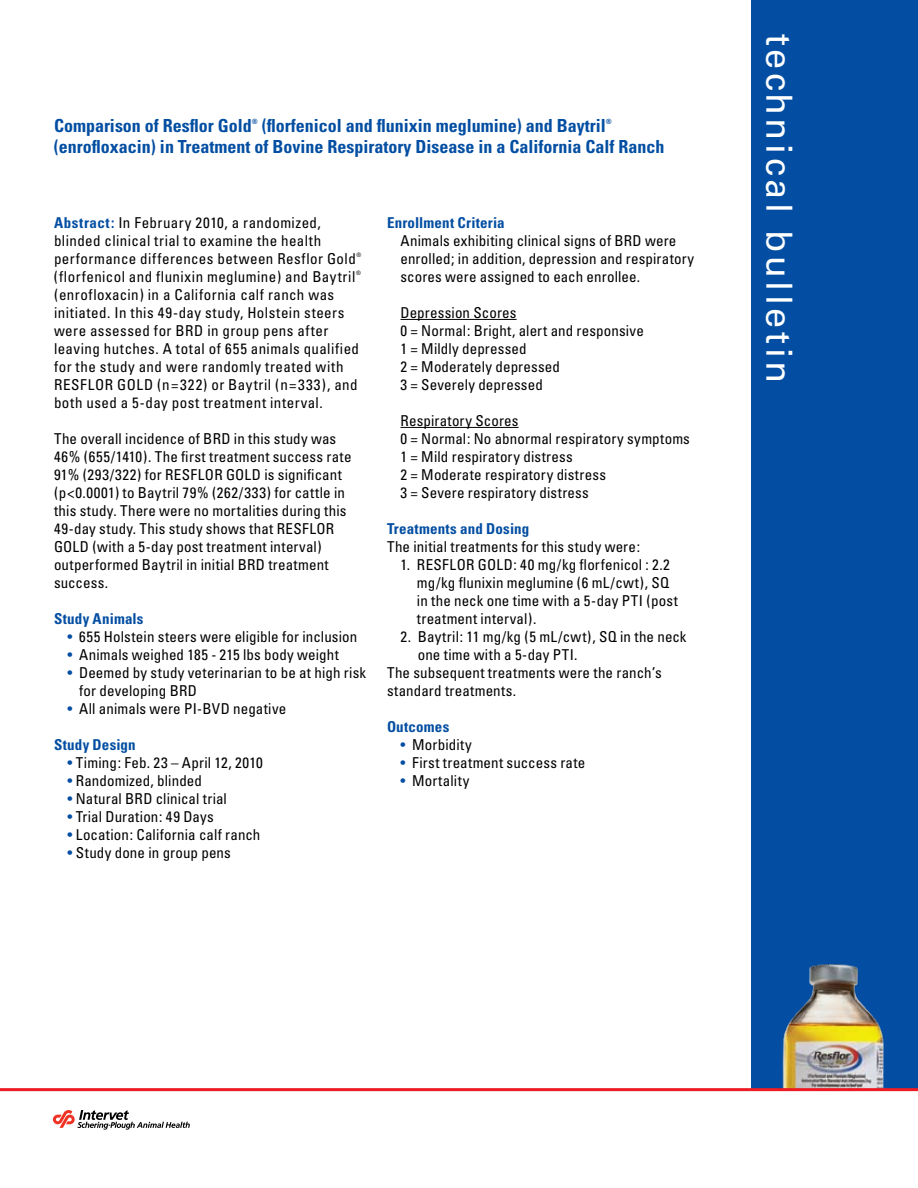
<style>
.page{position:relative;width:918px;height:1188px;background:#fff}
.page>*{position:absolute;margin:0;border:0;box-sizing:border-box;transform-origin:0 0}
.t1{font:36px "Univers";letter-spacing:.1em;color:#fff}
.t2{font:700 condensed 18px "Univers";color:#034ea2}
.t3{font:condensed 15px/18px "Univers";letter-spacing:.015em;color:#000}
.t4{font:700 condensed 15px "Univers";letter-spacing:.015em;color:#034ea2}
.t5{font:700 condensed 7.2px "Univers";color:#034ea2}
.t6{font:condensed 6px "Univers";color:#000}
.s1{font-weight:700;color:#034ea2}
.s2{color:#034ea2}
</style>
<div class="page">
<div style="left:752px;top:0;width:166px;height:1089px;background:#034ea2"></div>
<hr style="left:400px;top:319px;width:117px;height:1px;background:#000">
<hr style="left:400px;top:427px;width:119px;height:1px;background:#000">
<svg style="left:53px;top:1110px;width:137px;height:20px"></svg>
<img style="left:751px;top:938px;width:133px;height:150px">
<hr style="left:0;top:1088px;width:918px;height:3px;background:#ed1c24">
<p class="t2" style="left:54px;top:114px;width:199px">Comparison of Resflor Gold</p>
<p class="t5" style="left:252px;top:117px;width:7px">®</p>
<p class="t2" style="left:262px;top:114px;width:345px">(florfenicol and flunixin meglumine) and Baytril</p>
<p class="t5" style="left:606px;top:117px;width:7px">®</p>
<p class="t2" style="left:54px;top:136px;width:612px">(enrofloxacin) in Treatment of Bovine Respiratory Disease in a California Calf Ranch</p>
<p class="t3" style="left:54px;top:213px;width:303px"><span class="s1">Abstract:</span> In February 2010, a randomized, blinded clinical trial to examine the health performance differences between Resflor Gold</p>
<p class="t6" style="left:357px;top:251px;width:6px">®</p>
<p class="t3" style="left:54px;top:267px;width:303px">(florfenicol and flunixin meglumine) and Baytril</p>
<p class="t6" style="left:356px;top:269px;width:6px">®</p>
<p class="t3" style="left:54px;top:285px;width:307px">(enrofloxacin) in a California calf ranch was initiated. In this 49-day study, Holstein steers were assessed for BRD in group pens after leaving hutches. A total of 655 animals qualified for the study and were randomly treated with RESFLOR GOLD (n=322) or Baytril (n=333), and both used a 5-day post treatment interval.</p>
<p class="t3" style="left:54px;top:429px;width:299px">The overall incidence of BRD in this study was 46% (655/1410). The first treatment success rate 91% (293/322) for RESFLOR GOLD is significant (p&lt;0.0001) to Baytril 79% (262/333) for cattle in this study. There were no mortalities during this 49-day study. This study shows that RESFLOR GOLD (with a 5-day post treatment interval) outperformed Baytril in initial BRD treatment success.</p>
<p class="t4" style="left:54px;top:609px;width:91px">Study Animals</p>
<p class="t3" style="left:68px;top:627px;width:291px"><span class="s2">•</span> 655 Holstein steers were eligible for inclusion</p>
<p class="t3" style="left:68px;top:645px;width:273px"><span class="s2">•</span> Animals weighed 185 - 215 lbs body weight</p>
<p class="t3" style="left:79px;top:663px;width:289px;text-indent:-12px"><span class="s2">•</span> Deemed by study veterinarian to be at high risk for developing BRD</p>
<p class="t3" style="left:68px;top:699px;width:220px"><span class="s2">•</span> All animals were PI-BVD negative</p>
<p class="t4" style="left:54px;top:735px;width:83px">Study Design</p>
<p class="t3" style="left:68px;top:753px;width:197px"><span class="s2">•</span> Timing: Feb. 23 – April 12, 2010</p>
<p class="t3" style="left:68px;top:771px;width:136px"><span class="s2">•</span> Randomized, blinded</p>
<p class="t3" style="left:68px;top:789px;width:161px"><span class="s2">•</span> Natural BRD clinical trial</p>
<p class="t3" style="left:68px;top:807px;width:148px"><span class="s2">•</span> Trial Duration: 49 Days</p>
<p class="t3" style="left:68px;top:825px;width:194px"><span class="s2">•</span> Location: California calf ranch</p>
<p class="t3" style="left:68px;top:843px;width:165px"><span class="s2">•</span> Study done in group pens</p>
<p class="t4" style="left:387px;top:213px;width:119px">Enrollment Criteria</p>
<p class="t3" style="left:400px;top:231px;width:295px">Animals exhibiting clinical signs of BRD were enrolled; in addition, depression and respiratory scores were assigned to each enrollee.</p>
<p class="t3" style="left:400px;top:303px;width:245px">Depression Scores<br>0 = Normal: Bright, alert and responsive<br>1 = Mildly depressed<br>2 = Moderately depressed<br>3 = Severely depressed</p>
<p class="t3" style="left:400px;top:411px;width:291px">Respiratory Scores<br>0 = Normal: No abnormal respiratory symptoms<br>1 = Mild respiratory distress<br>2 = Moderate respiratory distress<br>3 = Severe respiratory distress</p>
<p class="t4" style="left:387px;top:519px;width:144px">Treatments and Dosing</p>
<p class="t3" style="left:387px;top:537px;width:255px">The initial treatments for this study were:</p>
<p class="t3" style="left:417px;top:555px;width:262px;text-indent:-16px">1. RESFLOR GOLD: 40 mg/kg florfenicol : 2.2 mg/kg flunixin meglumine (6 mL/cwt), SQ in the neck one time with a 5-day PTI (post treatment interval).</p>
<p class="t3" style="left:400px;top:627px;width:288px">2. Baytril: 11 mg/kg (5 mL/cwt), SQ in the neck</p>
<p class="t3" style="left:418px;top:645px;width:161px">one time with a 5-day PTI.</p>
<p class="t3" style="left:387px;top:663px;width:276px">The subsequent treatments were the ranch’s</p>
<p class="t3" style="left:387px;top:681px;width:131px">standard treatments.</p>
<p class="t4" style="left:387px;top:717px;width:64px">Outcomes</p>
<p class="t3" style="left:400px;top:735px;width:73px"><span class="s2">•</span> Morbidity</p>
<p class="t3" style="left:400px;top:753px;width:186px"><span class="s2">•</span> First treatment success rate</p>
<p class="t3" style="left:400px;top:771px;width:70px"><span class="s2">•</span> Mortality</p>
<h1 class="t1" style="left:801px;top:34px;width:351px;rotate:90deg">technical bulletin</h1>
</div>
